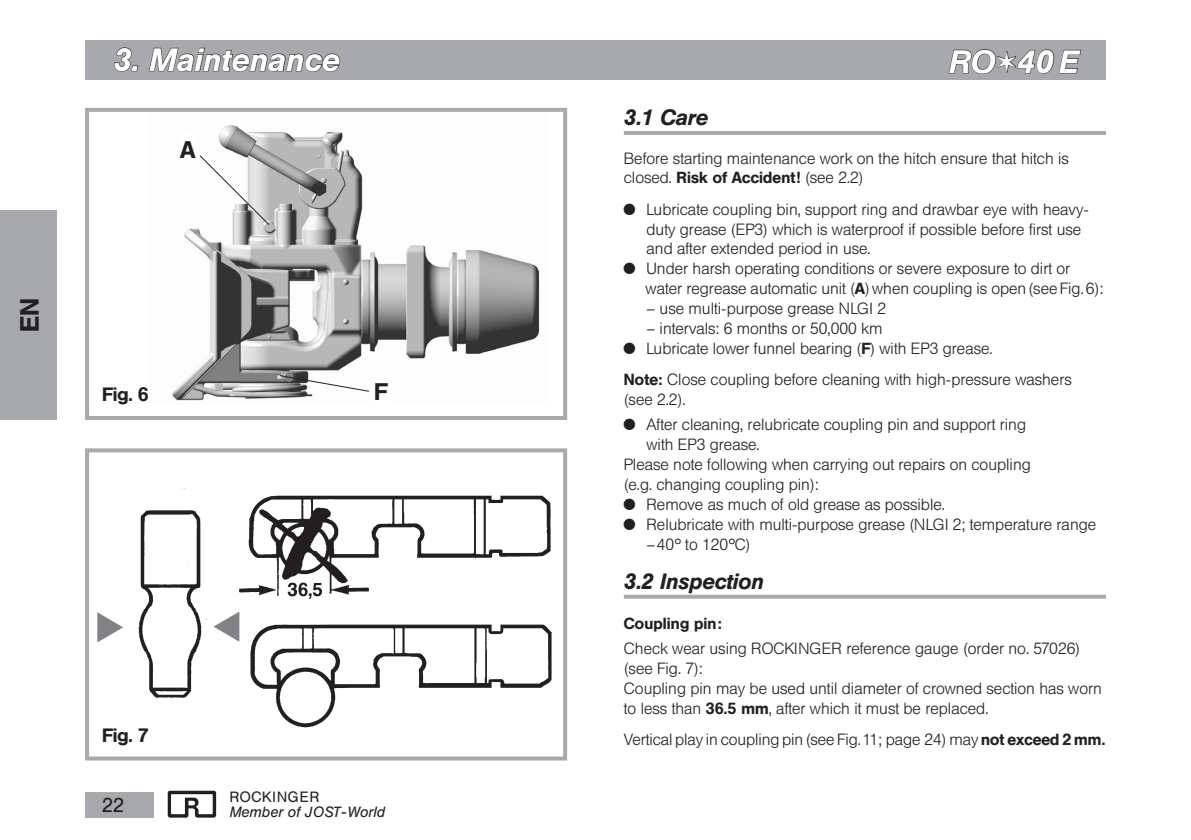
<style>
.page{position:relative;width:1191px;height:840px;background:#fff}
.page>*{position:absolute;margin:0;border:0;box-sizing:border-box;transform-origin:0 0}
.t1{font:italic 500 32px "HE10";letter-spacing:.025em;color:#fff}
.t2{font:31.8px "ZA15 No 100";color:#808285}
.t3{font:500 26.4px "HE10";color:#231f20}
.t4{font:500 24px "HE10";color:#231f20}
.t5{font:italic 500 22px "HE10";letter-spacing:.015em;color:#231f20}
.t6{font:20px "HE10";color:#231f20}
.t7{font:500 19.2px "HE10";color:#231f20}
.t8{font:300 16px/19.8px "HE10";letter-spacing:.015em;color:#231f20}
.t9{font:italic 14.8px "HE10";letter-spacing:.015em;color:#231f20}
.t10{font:14.8px "HE10";letter-spacing:.05em;color:#231f20}
.s1{font-family:"ZA15 No 100";font-weight:400;font-style:normal;font-size:24px}
.s2{font-weight:500}
.s3{font-family:"AK11 Figures Mathematic";font-weight:400}
</style>
<div class="page">
<img style="left:172px;top:125px;width:368px;height:276px">
<div style="left:85px;top:108px;width:482px;height:312px;border:4px solid #a8a9ad"></div>
<div style="left:180px;top:132px;width:17px;height:26px;background:#fff"></div>
<div style="left:374px;top:383px;width:17px;height:24px;background:#fff"></div>
<svg style="left:199px;top:155px;width:71px;height:70px"></svg>
<svg style="left:279px;top:374px;width:91px;height:18px"></svg>
<div style="left:85px;top:791px;width:68px;height:25px;background:#a8a9ad"></div>
<img style="left:167px;top:790px;width:49px;height:28px">
<div style="left:85px;top:40px;width:1021px;height:39px;background:#a8a9ad"></div>
<svg style="left:114px;top:47px;width:25px;height:25px"></svg>
<svg style="left:148px;top:47px;width:192px;height:64px"></svg>
<svg style="left:948px;top:49px;width:134px;height:31px"></svg>
<hr style="left:624px;top:131px;width:482px;height:4px;background:#a8a9ad">
<svg style="left:624px;top:594px;width:482px;height:4px;background:#b7b8bb"></svg>
<div style="left:85px;top:448px;width:482px;height:312px;border:4px solid #a8a9ad"></div>
<img style="left:138px;top:488px;width:414px;height:240px">
<div style="left:0;top:210px;width:57px;height:210px;background:#a8a9ad"></div>
<p class="t3" style="left:14px;top:332px;width:36px;rotate:-90deg">EN</p>
<p class="t1" style="left:113px;top:41px;width:227px">3. Maintenance</p>
<p class="t1" style="left:948px;top:43px;width:131px">RO<span class="s1">i</span>40 E</p>
<p class="t5" style="left:624px;top:105px;width:85px">3.1 Care</p>
<p class="t8" style="left:624px;top:148px;width:446px">Before starting maintenance work on the hitch ensure that hitch is closed. <span class="s2">Risk of Accident!</span> (see 2.2)</p>
<p class="t8" style="left:624px;top:199px;width:466px"><span class="s3">X</span> Lubricate coupling bin, support ring and drawbar eye with heavy-</p>
<p class="t8" style="left:646px;top:219px;width:436px">duty grease (EP3) which is waterproof if possible before first use</p>
<p class="t8" style="left:646px;top:239px;width:225px">and after extended period in use.</p>
<p class="t8" style="left:624px;top:259px;width:448px"><span class="s3">X</span> Under harsh operating conditions or severe exposure to dirt or</p>
<p class="t8" style="left:645px;top:278px;width:459px">water regrease automatic unit (<span class="s2">A</span>)when coupling is open (see Fig. 6):</p>
<p class="t8" style="left:646px;top:298px;width:241px">– use multi-purpose grease NLGI 2</p>
<p class="t8" style="left:624px;top:318px;width:370px;text-indent:23px">– intervals: 6 months or 50,000 km<br><span class="s3">X</span> Lubricate lower funnel bearing (<span class="s2">F</span>) with EP3 grease.</p>
<p class="t8" style="left:624px;top:369px;width:449px"><span class="s2">Note:</span> Close coupling before cleaning with high-pressure washers (see 2.2).</p>
<p class="t8" style="left:624px;top:414px;width:403px"><span class="s3">X</span> After cleaning, relubricate coupling pin and support ring</p>
<p class="t8" style="left:646px;top:434px;width:114px">with EP3 grease.</p>
<p class="t8" style="left:624px;top:454px;width:408px">Please note following when carrying out repairs on coupling</p>
<p class="t8" style="left:624px;top:474px;width:196px">(e.g. changing coupling pin):</p>
<p class="t8" style="left:624px;top:494px;width:322px"><span class="s3">X</span> Remove as much of old grease as possible.</p>
<p class="t8" style="left:624px;top:514px;width:474px"><span class="s3">X</span> Relubricate with multi-purpose grease (NLGI 2; temperature range</p>
<p class="t8" style="left:646px;top:533px;width:105px">–40<span class="s3">H</span> to 120<span class="s3">H</span>C)</p>
<p class="t5" style="left:624px;top:568px;width:141px">3.2 Inspection</p>
<p class="t8" style="left:624px;top:610px;width:457px;line-height:25.6px"><span class="s2">Coupling pin:<br></span>Check wear using ROCKINGER reference gauge (order no. 57026)</p>
<p class="t8" style="left:624px;top:658px;width:479px">(see Fig. 7):<br>Coupling pin may be used until diameter of crowned section has worn to less than <span class="s2">36.5 mm</span>, after which it must be replaced.</p>
<p class="t8" style="left:624px;top:729px;width:483px">Vertical play in coupling pin (see Fig. 11; page 24) may <span class="s2">not exceed 2 mm.</span></p>
<p class="t4" style="left:180px;top:135px;width:17px">A</p>
<p class="t4" style="left:374px;top:377px;width:15px">F</p>
<p class="t7" style="left:102px;top:382px;width:48px">Fig. 6</p>
<p class="t2" style="left:213px;top:641px;width:32px;rotate:-90deg">ı</p>
<p class="t2" style="left:124px;top:611px;width:32px;rotate:90deg">ı</p>
<p class="t7" style="left:102px;top:723px;width:48px">Fig. 7</p>
<p class="t6" style="left:102px;top:792px;width:24px">22</p>
<p class="t10" style="left:230px;top:788px;width:91px">ROCKINGER</p>
<p class="t9" style="left:230px;top:803px;width:157px">Member of JOST-World</p>
</div>
